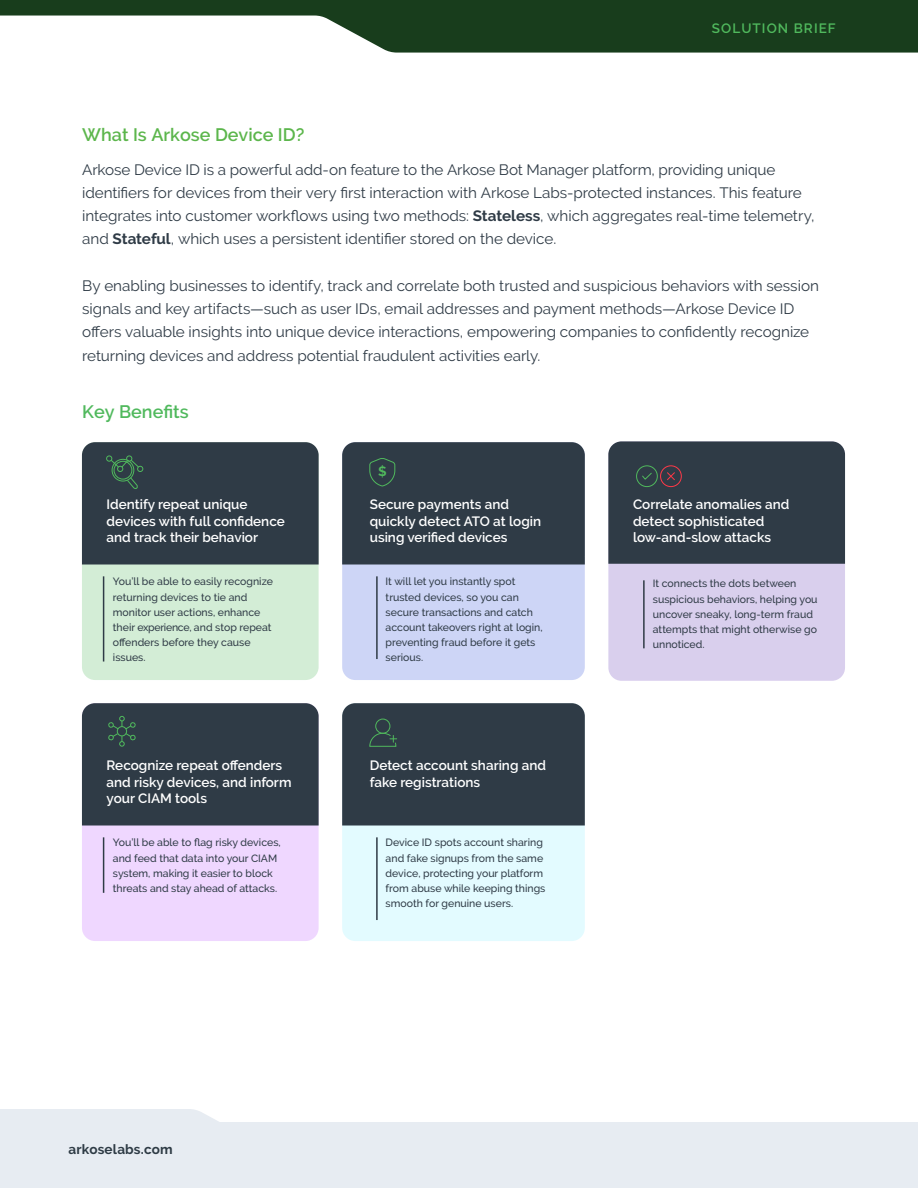
<style>
.page{position:relative;width:918px;height:1188px;background:#fff}
.page>*{position:absolute;margin:0;border:0;box-sizing:border-box;transform-origin:0 0}
.t1{font:600 18px "Raleway";color:#5cb64c}
.t2{font:600 18px "Raleway";color:#50b95d}
.t3{font:15px/23.2px "Raleway";letter-spacing:-.005em;color:#2f3b46}
.t4{font:600 13.5px/16.5px "Raleway";color:#fff}
.t5{font:700 13.5px "Raleway";letter-spacing:.01em;color:#2e3b45}
.t6{font:600 13.5px "Raleway";letter-spacing:.08em;color:#50b95d}
.t7{font:700 13.5px "Raleway";color:#50b95d}
.t8{font:500 10.5px/15.3px "Raleway";color:#2f3b46}
.s1{font-weight:700}
</style>
<div class="page">
<svg style="left:0;top:0;width:918px;height:53px;fill:#183d1c"></svg>
<div style="left:0;top:1109px;width:219px;height:13px;background:#e7ecf2"></div>
<div style="left:0;top:1122px;width:918px;height:66px;background:#e7ecf2"></div>
<div style="left:82px;top:442px;width:237px;height:238px;background:#d3edd6;border-radius:13px"></div>
<div style="left:342px;top:442px;width:243px;height:238px;background:#cdd5f6;border-radius:13px"></div>
<hr style="left:376px;top:576px;width:2px;height:83px;background:#2f3b46">
<hr style="left:103px;top:576px;width:1px;height:86px;background:#2f3b46">
<div style="left:608px;top:441px;width:237px;height:240px;background:#d9cfed;border-radius:13px"></div>
<hr style="left:643px;top:580px;width:2px;height:68px;background:#2f3b46">
<div style="left:82px;top:703px;width:237px;height:238px;background:#efd7ff;border-radius:13px"></div>
<div style="left:342px;top:703px;width:243px;height:238px;background:#e3fbff;border-radius:13px"></div>
<hr style="left:376px;top:837px;width:2px;height:83px;background:#2f3b46">
<hr style="left:103px;top:837px;width:1px;height:56px;background:#2f3b46">
<div style="left:608px;top:441px;width:237px;height:123px;background:#2f3b46"></div>
<div style="left:82px;top:442px;width:237px;height:123px;background:#2f3b46"></div>
<div style="left:342px;top:442px;width:243px;height:123px;background:#2f3b46"></div>
<div style="left:342px;top:703px;width:243px;height:123px;background:#2f3b46"></div>
<div style="left:82px;top:703px;width:237px;height:123px;background:#2f3b46"></div>
<p class="t6" style="left:712px;top:21px;width:125px">SOLUTION BRIEF</p>
<p class="t1" style="left:82px;top:124px;width:224px">What Is Arkose Device ID?</p>
<p class="t3" style="left:82px;top:158px;width:734px">Arkose Device ID is a powerful add-on feature to the Arkose Bot Manager platform, providing unique identifiers for devices from their very first interaction with Arkose Labs-protected instances. This feature integrates into customer workflows using two methods: <span class="s1">Stateless</span>, which aggregates real-time telemetry, and <span class="s1">Stateful</span>, which uses a persistent identifier stored on the device.</p>
<p class="t3" style="left:82px;top:274px;width:738px">By enabling businesses to identify, track and correlate both trusted and suspicious behaviors with session signals and key artifacts—such as user IDs, email addresses and payment methods—Arkose Device ID offers valuable insights into unique device interactions, empowering companies to confidently recognize returning devices and address potential fraudulent activities early.</p>
<p class="t2" style="left:82px;top:401px;width:108px">Key Benefits</p>
<p class="t4" style="left:107px;top:496px;width:180px">Identify repeat unique devices with full confidence and track their behavior</p>
<p class="t8" style="left:113px;top:574px;width:162px">You’ll be able to easily recognize returning devices to tie and monitor user actions, enhance their experience, and stop repeat offenders before they cause issues.</p>
<p class="t4" style="left:107px;top:757px;width:186px">Recognize repeat offenders and risky devices, and inform your CIAM tools</p>
<p class="t8" style="left:113px;top:835px;width:169px">You’ll be able to flag risky devices, and feed that data into your CIAM system, making it easier to block threats and stay ahead of attacks.</p>
<p class="t7" style="left:378px;top:463px;width:10px">$</p>
<p class="t4" style="left:370px;top:496px;width:173px">Secure payments and quickly detect ATO at login using verified devices</p>
<p class="t4" style="left:633px;top:496px;width:158px">Correlate anomalies and detect sophisticated low-and-slow attacks</p>
<p class="t8" style="left:386px;top:574px;width:159px">It will let you instantly spot trusted devices, so you can secure transactions and catch account takeovers right at login, preventing fraud before it gets serious.</p>
<p class="t8" style="left:653px;top:576px;width:166px">It connects the dots between suspicious behaviors, helping you uncover sneaky, long-term fraud attempts that might otherwise go unnoticed.</p>
<p class="t4" style="left:370px;top:757px;width:178px">Detect account sharing and fake registrations</p>
<p class="t8" style="left:386px;top:835px;width:161px">Device ID spots account sharing and fake signups from the same device, protecting your platform from abuse while keeping things smooth for genuine users.</p>
<p class="t5" style="left:68px;top:1142px;width:106px">arkoselabs.com</p>
</div>
